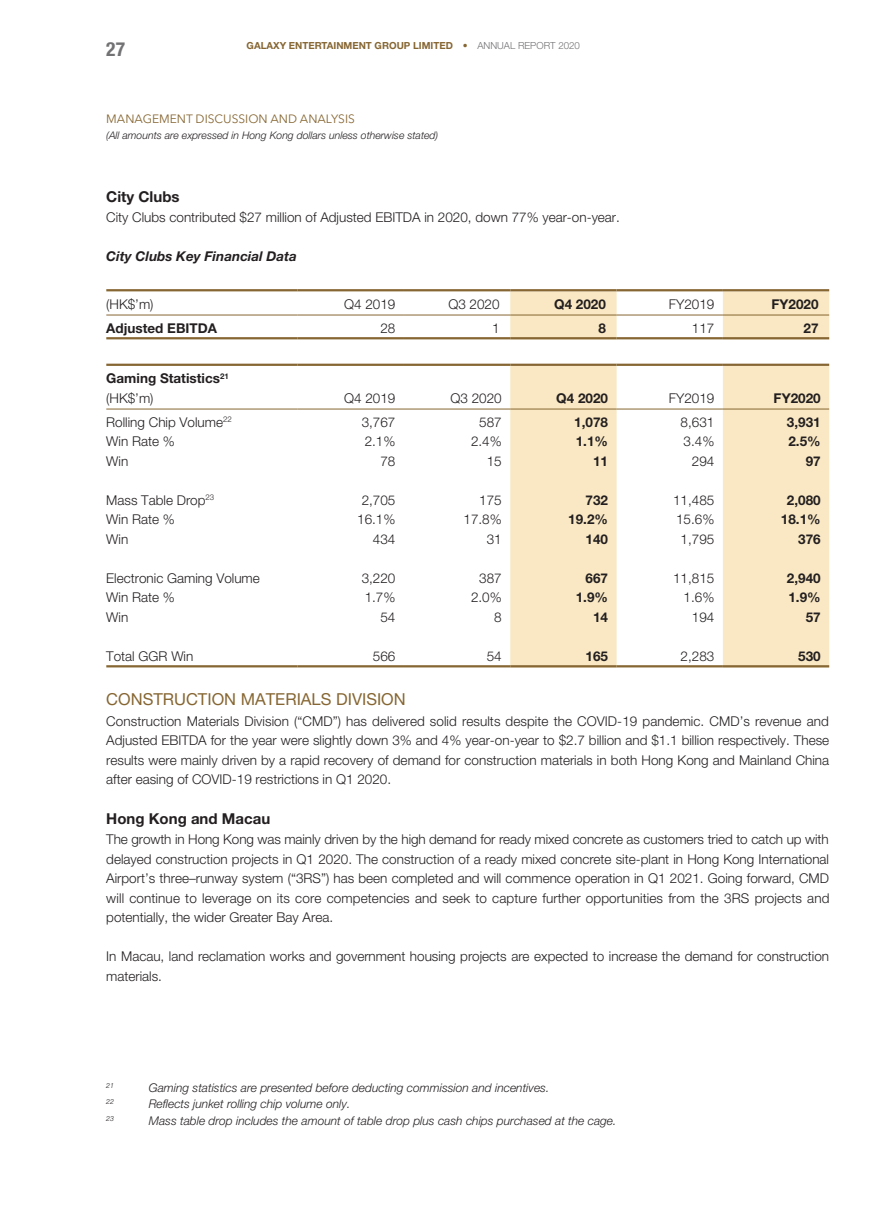
<style>
.page{position:relative;width:893px;height:1212px;background:#fff}
.page>*{position:absolute;margin:0;border:0;box-sizing:border-box;transform-origin:0 0}
.t1{font:700 condensed 19.5px "Helvetica Neue LT Std";color:#727275}
.t2{font:16.5px "Helvetica Neue LT Std";color:#866632}
.t3{font:700 15px "Helvetica Neue LT Std";color:#231f20}
.t4{font:300 13.5px/19.5px "Helvetica Neue LT Std";color:#231f20;text-align:justify}
.t5{font:700 13.5px/19.5px "Helvetica Neue LT Std";color:#231f20}
.t6{font:italic 700 13.5px "Helvetica Neue LT Std";color:#231f20}
.t7{font:italic 300 12px "Helvetica Neue LT Std";color:#231f20}
.t8{font:12px "Avenir Next";color:#866632}
.t9{font:italic 300 10.5px "Helvetica Neue LT Std";color:#231f20}
.t10{font:700 9.75px "Helvetica Neue LT Std";color:#866632}
.t11{font:italic 300 7.05px "Helvetica Neue LT Std";color:#231f20}
.s1{font-weight:300}
.s2{font-weight:300;color:#727275}
</style>
<div class="page">
<svg style="left:510px;top:291px;width:319px;height:46px"></svg>
<hr style="left:106px;top:289px;width:192px;height:2px;background:#866632">
<hr style="left:298px;top:289px;width:106px;height:2px;background:#866632">
<hr style="left:404px;top:289px;width:106px;height:2px;background:#866632">
<hr style="left:510px;top:289px;width:107px;height:2px;background:#866632">
<hr style="left:617px;top:289px;width:106px;height:2px;background:#866632">
<hr style="left:723px;top:289px;width:106px;height:2px;background:#866632">
<hr style="left:106px;top:315px;width:192px;height:1px;background:#866632">
<hr style="left:298px;top:315px;width:106px;height:1px;background:#866632">
<hr style="left:404px;top:315px;width:106px;height:1px;background:#866632">
<hr style="left:510px;top:315px;width:107px;height:1px;background:#866632">
<hr style="left:617px;top:315px;width:106px;height:1px;background:#866632">
<hr style="left:723px;top:315px;width:106px;height:1px;background:#866632">
<hr style="left:106px;top:337px;width:192px;height:2px;background:#866632">
<hr style="left:298px;top:337px;width:106px;height:2px;background:#866632">
<hr style="left:404px;top:337px;width:106px;height:2px;background:#866632">
<hr style="left:510px;top:337px;width:107px;height:2px;background:#866632">
<hr style="left:617px;top:337px;width:106px;height:2px;background:#866632">
<hr style="left:723px;top:337px;width:106px;height:2px;background:#866632">
<svg style="left:510px;top:366px;width:319px;height:299px;fill:#f9e8c3"></svg>
<hr style="left:106px;top:364px;width:192px;height:2px;background:#866632">
<hr style="left:298px;top:364px;width:106px;height:2px;background:#866632">
<hr style="left:404px;top:364px;width:106px;height:2px;background:#866632">
<hr style="left:510px;top:364px;width:107px;height:2px;background:#866632">
<hr style="left:617px;top:364px;width:106px;height:2px;background:#866632">
<hr style="left:723px;top:364px;width:106px;height:2px;background:#866632">
<hr style="left:106px;top:409px;width:192px;height:1px;background:#866632">
<hr style="left:298px;top:409px;width:106px;height:1px;background:#866632">
<hr style="left:404px;top:409px;width:106px;height:1px;background:#866632">
<hr style="left:510px;top:409px;width:107px;height:1px;background:#866632">
<hr style="left:617px;top:409px;width:106px;height:1px;background:#866632">
<hr style="left:723px;top:409px;width:106px;height:1px;background:#866632">
<hr style="left:106px;top:665px;width:192px;height:2px;background:#866632">
<hr style="left:298px;top:665px;width:106px;height:2px;background:#866632">
<hr style="left:404px;top:665px;width:106px;height:2px;background:#866632">
<hr style="left:510px;top:665px;width:107px;height:2px;background:#866632">
<hr style="left:617px;top:665px;width:106px;height:2px;background:#866632">
<hr style="left:723px;top:665px;width:106px;height:2px;background:#866632">
<h1 class="t1" style="left:106px;top:38px;width:20px">27</h1>
<p class="t10" style="left:247px;top:42px;width:335px">GALAXY ENTERTAINMENT GROUP LIMITED <span class="s1">•</span> <span class="s2">ANNUAL REPORT 2020</span></p>
<p class="t8" style="left:106px;top:111px;width:250px">MANAGEMENT DISCUSSION AND ANALYSIS</p>
<p class="t9" style="left:106px;top:131px;width:333px">(All amounts are expressed in Hong Kong dollars unless otherwise stated)</p>
<p class="t3" style="left:106px;top:191px;width:75px">City Clubs</p>
<p class="t4" style="left:106px;top:209px;width:515px">City Clubs contributed $27 million of Adjusted EBITDA in 2020, down 77% year-on-year.</p>
<p class="t6" style="left:106px;top:251px;width:192px">City Clubs Key Financial Data</p>
<p class="t4" style="left:106px;top:295px;width:49px">(HK$’m)</p>
<p class="t4" style="left:344px;top:295px;width:53px">Q4 2019</p>
<p class="t4" style="left:448px;top:295px;width:53px">Q3 2020</p>
<p class="t5" style="left:554px;top:295px;width:53px">Q4 2020</p>
<p class="t4" style="left:669px;top:295px;width:47px">FY2019</p>
<p class="t5" style="left:771px;top:295px;width:49px">FY2020</p>
<p class="t5" style="left:106px;top:319px;width:112px">Adjusted EBITDA</p>
<p class="t4" style="left:380px;top:319px;width:17px">28</p>
<p class="t4" style="left:492px;top:319px;width:9px">1</p>
<p class="t5" style="left:598px;top:319px;width:9px">8</p>
<p class="t4" style="left:692px;top:319px;width:24px">117</p>
<p class="t5" style="left:803px;top:319px;width:17px">27</p>
<p class="t5" style="left:106px;top:370px;width:124px">Gaming Statistics<sup>21 </sup><span class="s1">(HK$’m)</span></p>
<p class="t4" style="left:344px;top:389px;width:53px">Q4 2019</p>
<p class="t4" style="left:450px;top:389px;width:53px">Q3 2020</p>
<p class="t5" style="left:556px;top:389px;width:53px">Q4 2020</p>
<p class="t4" style="left:669px;top:389px;width:47px">FY2019</p>
<p class="t5" style="left:774px;top:389px;width:49px">FY2020</p>
<p class="t4" style="left:106px;top:413px;width:127px">Rolling Chip Volume<sup>22</sup></p>
<p class="t4" style="left:362px;top:413px;width:35px">3,767</p>
<p class="t4" style="left:479px;top:413px;width:24px">587</p>
<p class="t5" style="left:574px;top:413px;width:35px">1,078</p>
<p class="t4" style="left:681px;top:413px;width:35px">8,631</p>
<p class="t5" style="left:787px;top:413px;width:35px">3,931</p>
<p class="t4" style="left:106px;top:433px;width:70px">Win Rate %</p>
<p class="t4" style="left:365px;top:433px;width:32px">2.1%</p>
<p class="t4" style="left:471px;top:433px;width:32px">2.4%</p>
<p class="t5" style="left:576px;top:433px;width:34px">1.1%</p>
<p class="t4" style="left:684px;top:433px;width:32px">3.4%</p>
<p class="t5" style="left:788px;top:433px;width:34px">2.5%</p>
<p class="t4" style="left:106px;top:452px;width:23px">Win</p>
<p class="t4" style="left:380px;top:452px;width:17px">78</p>
<p class="t4" style="left:487px;top:452px;width:17px">15</p>
<p class="t5" style="left:593px;top:452px;width:17px">11</p>
<p class="t4" style="left:692px;top:452px;width:24px">294</p>
<p class="t5" style="left:806px;top:452px;width:17px">97</p>
<p class="t4" style="left:106px;top:491px;width:110px">Mass Table Drop<sup>23</sup></p>
<p class="t4" style="left:362px;top:491px;width:35px">2,705</p>
<p class="t4" style="left:479px;top:491px;width:24px">175</p>
<p class="t5" style="left:586px;top:491px;width:24px">732</p>
<p class="t4" style="left:673px;top:491px;width:43px">11,485</p>
<p class="t5" style="left:787px;top:491px;width:35px">2,080</p>
<p class="t4" style="left:106px;top:511px;width:70px">Win Rate %</p>
<p class="t4" style="left:357px;top:511px;width:40px">16.1%</p>
<p class="t4" style="left:463px;top:511px;width:40px">17.8%</p>
<p class="t5" style="left:568px;top:511px;width:41px">19.2%</p>
<p class="t4" style="left:676px;top:511px;width:40px">15.6%</p>
<p class="t5" style="left:781px;top:511px;width:41px">18.1%</p>
<p class="t4" style="left:106px;top:530px;width:23px">Win</p>
<p class="t4" style="left:373px;top:530px;width:24px">434</p>
<p class="t4" style="left:487px;top:530px;width:17px">31</p>
<p class="t5" style="left:586px;top:530px;width:24px">140</p>
<p class="t4" style="left:681px;top:530px;width:35px">1,795</p>
<p class="t5" style="left:798px;top:530px;width:24px">376</p>
<p class="t4" style="left:106px;top:569px;width:155px">Electronic Gaming Volume</p>
<p class="t4" style="left:362px;top:569px;width:35px">3,220</p>
<p class="t4" style="left:479px;top:569px;width:24px">387</p>
<p class="t5" style="left:586px;top:569px;width:24px">667</p>
<p class="t4" style="left:673px;top:569px;width:43px">11,815</p>
<p class="t5" style="left:787px;top:569px;width:35px">2,940</p>
<p class="t4" style="left:106px;top:589px;width:70px">Win Rate %</p>
<p class="t4" style="left:365px;top:589px;width:32px">1.7%</p>
<p class="t4" style="left:471px;top:589px;width:32px">2.0%</p>
<p class="t5" style="left:576px;top:589px;width:34px">1.9%</p>
<p class="t4" style="left:684px;top:589px;width:32px">1.6%</p>
<p class="t5" style="left:788px;top:589px;width:34px">1.9%</p>
<p class="t4" style="left:106px;top:608px;width:23px">Win</p>
<p class="t4" style="left:380px;top:608px;width:17px">54</p>
<p class="t4" style="left:494px;top:608px;width:9px">8</p>
<p class="t5" style="left:593px;top:608px;width:17px">14</p>
<p class="t4" style="left:692px;top:608px;width:24px">194</p>
<p class="t5" style="left:806px;top:608px;width:17px">57</p>
<p class="t4" style="left:106px;top:647px;width:89px">Total GGR Win</p>
<p class="t4" style="left:373px;top:647px;width:24px">566</p>
<p class="t4" style="left:487px;top:647px;width:17px">54</p>
<p class="t5" style="left:586px;top:647px;width:24px">165</p>
<p class="t4" style="left:681px;top:647px;width:35px">2,283</p>
<p class="t5" style="left:798px;top:647px;width:24px">530</p>
<p class="t2" style="left:106px;top:693px;width:301px">CONSTRUCTION MATERIALS DIVISION</p>
<p class="t4" style="left:106px;top:712px;width:724px">Construction Materials Division (“CMD”) has delivered solid results despite the COVID-19 pandemic. CMD’s revenue and Adjusted EBITDA for the year were slightly down 3% and 4% year-on-year to $2.7 billion and $1.1 billion respectively. These results were mainly driven by a rapid recovery of demand for construction materials in both Hong Kong and Mainland China after easing of COVID-19 restrictions in Q1 2020.</p>
<p class="t3" style="left:106px;top:813px;width:165px">Hong Kong and Macau</p>
<p class="t4" style="left:106px;top:831px;width:725px">The growth in Hong Kong was mainly driven by the high demand for ready mixed concrete as customers tried to catch up with delayed construction projects in Q1 2020. The construction of a ready mixed concrete site-plant in Hong Kong International Airport’s three–runway system (“3RS”) has been completed and will commence operation in Q1 2021. Going forward, CMD will continue to leverage on its core competencies and seek to capture further opportunities from the 3RS projects and potentially, the wider Greater Bay Area.</p>
<p class="t4" style="left:106px;top:948px;width:724px">In Macau, land reclamation works and government housing projects are expected to increase the demand for construction materials.</p>
<p class="t11" style="left:106px;top:1083px;width:9px">21</p>
<p class="t7" style="left:149px;top:1083px;width:402px">Gaming statistics are presented before deducting commission and incentives.</p>
<p class="t11" style="left:106px;top:1099px;width:9px">22</p>
<p class="t7" style="left:149px;top:1100px;width:203px">Reflects junket rolling chip volume only.</p>
<p class="t11" style="left:106px;top:1116px;width:9px">23</p>
<p class="t7" style="left:149px;top:1116px;width:469px">Mass table drop includes the amount of table drop plus cash chips purchased at the cage.</p>
</div>
